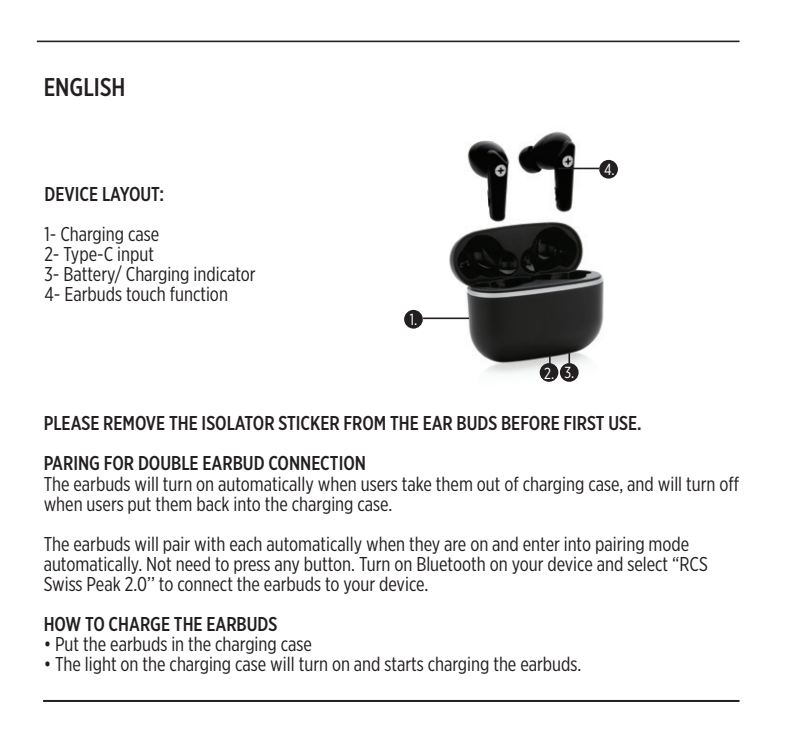
<style>
.page{position:relative;width:794px;height:738px;background:#fff}
.page>*{position:absolute;margin:0;border:0;box-sizing:border-box;transform-origin:0 0}
.t1{font:500 25.6px "Gotham X Narrow";color:#231f20}
.t2{font:20px/20px "Gotham X Narrow";color:#231f20}
.t3{font:500 20px "Gotham X Narrow";color:#231f20}
.t4{font:16px "Gotham X Narrow";color:#fff}
</style>
<div class="page">
<hr style="left:43px;top:699px;width:696px;height:2px;background:#231f20">
<hr style="left:37px;top:41px;width:702px;height:1px;background:#231f20">
<img style="left:404px;top:131px;width:214px;height:251px">
<hr style="left:423px;top:317px;width:46px;height:2px;background:#231f20">
<hr style="left:558px;top:167px;width:41px;height:2px;background:#231f20">
<svg style="left:568px;top:351px;width:2px;height:12px"></svg>
<div style="left:560px;top:363px;width:18px;height:18px;background:#231f20;border-radius:50%"></div>
<div style="left:539px;top:363px;width:19px;height:18px;background:#231f20;border-radius:50%"></div>
<div style="left:599px;top:160px;width:19px;height:18px;background:#231f20;border-radius:50%"></div>
<div style="left:404px;top:309px;width:19px;height:19px;background:#231f20;border-radius:50%"></div>
<p class="t1" style="left:44px;top:71px;width:83px">ENGLISH</p>
<p class="t3" style="left:45px;top:182px;width:121px">DEVICE LAYOUT:</p>
<p class="t2" style="left:45px;top:224px;width:116px">1- Charging case</p>
<p class="t2" style="left:45px;top:244px;width:111px">2- Type-C input</p>
<p class="t2" style="left:45px;top:264px;width:213px">3- Battery/ Charging indicator</p>
<p class="t2" style="left:45px;top:284px;width:185px">4- Earbuds touch function</p>
<p class="t4" style="left:410px;top:309px;width:9px">1.</p>
<p class="t4" style="left:604px;top:159px;width:12px">4.</p>
<p class="t4" style="left:544px;top:363px;width:12px">2.</p>
<p class="t4" style="left:564px;top:362px;width:11px">3.</p>
<p class="t3" style="left:44px;top:411px;width:599px">PLEASE REMOVE THE ISOLATOR STICKER FROM THE EAR BUDS BEFORE FIRST USE.</p>
<p class="t3" style="left:44px;top:451px;width:324px">PARING FOR DOUBLE EARBUD CONNECTION</p>
<p class="t2" style="left:44px;top:473px;width:697px">The earbuds will turn on automatically when users take them out of charging case, and will turn off when users put them back into the charging case.</p>
<p class="t2" style="left:44px;top:533px;width:665px">The earbuds will pair with each automatically when they are on and enter into pairing mode automatically. Not need to press any button. Turn on Bluetooth on your device and select “RCS<br>Swiss Peak 2.0’’ to connect the earbuds to your device.</p>
<p class="t3" style="left:44px;top:611px;width:235px">HOW TO CHARGE THE EARBUDS</p>
<p class="t2" style="left:44px;top:633px;width:270px">• Put the earbuds in the charging case</p>
<p class="t2" style="left:44px;top:653px;width:539px">• The light on the charging case will turn on and starts charging the earbuds.</p>
</div>
